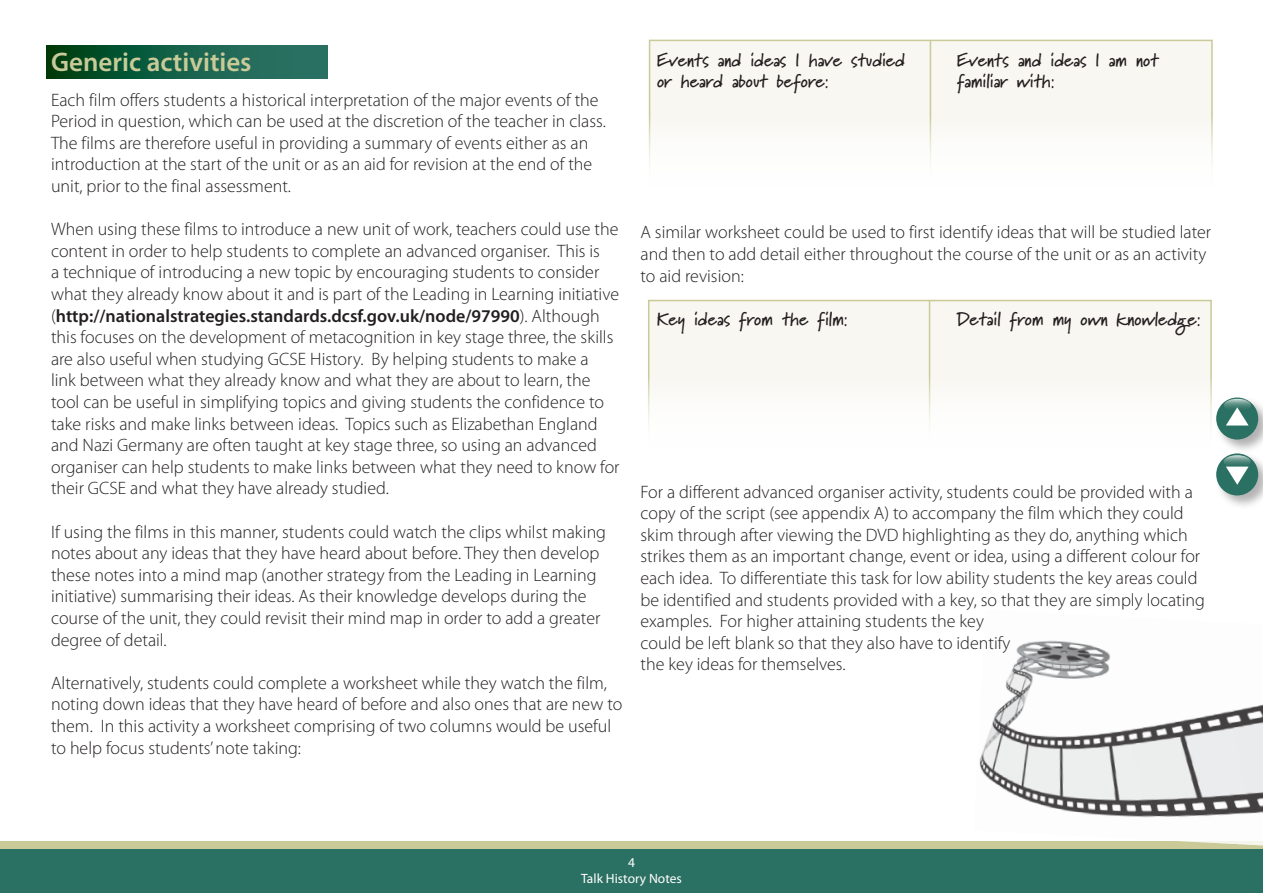
<style>
.page{position:relative;width:1263px;height:893px;background:#fff}
.page>*{position:absolute;margin:0;border:0;box-sizing:border-box;transform-origin:0 0}
.t1{font:600 27px "Myriad Pro";color:#c9ca98}
.t2{font:300 18px/21.6px "Myriad Pro";color:#231f20}
.t3{font:700 18px "Marydale";color:#231f20}
.t4{font:13.5px/16.2px "Myriad Pro";color:#fff;text-align:center}
.s1{font-weight:600}
</style>
<div class="page">
<div style="left:1214px;top:395px;width:49px;height:58px;background:#231f20;opacity:.35"></div>
<div style="left:1216px;top:397px;width:42px;height:42px;background:#2a7063;border-radius:50%"></div>
<div style="left:1214px;top:451px;width:49px;height:58px;background:#231f20;opacity:.34"></div>
<div style="left:1216px;top:453px;width:42px;height:42px;background:#2a7063;border-radius:50%"></div>
<svg style="left:1223px;top:455px;width:28px;height:13px"></svg>
<svg style="left:1226px;top:467px;width:22px;height:18px"></svg>
<svg style="left:1224px;top:399px;width:27px;height:13px"></svg>
<svg style="left:1226px;top:407px;width:22px;height:18px"></svg>
<div style="left:0;top:841px;width:1263px;height:52px;background:#c9ca98"></div>
<svg style="left:47px;top:46px;width:280px;height:32px;background:#145e44"></svg>
<div style="left:649px;top:40px;width:564px;height:148px;background:#f8f7f1;border:2px solid #c9ca98"></div>
<hr style="left:930px;top:40px;width:1px;height:147px;background:#c9ca98">
<div style="left:641px;top:116px;width:580px;height:77px;background:#fff"></div>
<div style="left:648px;top:300px;width:564px;height:148px;background:#f8f7f1;border:2px solid #c9ca98"></div>
<hr style="left:929px;top:301px;width:1px;height:146px;background:#c9ca98">
<div style="left:640px;top:376px;width:572px;height:78px;background:#fff"></div>
<div style="left:0;top:849px;width:1263px;height:44px;background:#2a7063"></div>
<img style="left:979px;top:640px;width:284px;height:206px">
<h1 class="t1" style="left:51px;top:45px;width:202px">Generic activities</h1>
<p class="t2" style="left:51px;top:89px;width:556px">Each film offers students a historical interpretation of the major events of the Period in question, which can be used at the discretion of the teacher in class.<br>The films are therefore useful in providing a summary of events either as an introduction at the start of the unit or as an aid for revision at the end of the unit, prior to the final assessment.</p>
<p class="t2" style="left:51px;top:219px;width:570px">When using these films to introduce a new unit of work, teachers could use the content in order to help students to complete an advanced organiser. This is<br>a technique of introducing a new topic by encouraging students to consider what they already know about it and is part of the Leading in Learning initiative (<span class="s1">http://nationalstrategies.standards.dcsf.gov.uk/node/97990</span>). Although this focuses on the development of metacognition in key stage three, the skills are also useful when studying GCSE History. By helping students to make a<br>link between what they already know and what they are about to learn, the tool can be useful in simplifying topics and giving students the confidence to take risks and make links between ideas. Topics such as Elizabethan England and Nazi Germany are often taught at key stage three, so using an advanced organiser can help students to make links between what they need to know for their GCSE and what they have already studied.</p>
<p class="t2" style="left:51px;top:521px;width:557px">If using the films in this manner, students could watch the clips whilst making notes about any ideas that they have heard about before. They then develop these notes into a mind map (another strategy from the Leading in Learning initiative) summarising their ideas. As their knowledge develops during the course of the unit, they could revisit their mind map in order to add a greater degree of detail.</p>
<p class="t2" style="left:51px;top:672px;width:573px">Alternatively, students could complete a worksheet while they watch the film, noting down ideas that they have heard of before and also ones that are new to them. In this activity a worksheet comprising of two columns would be useful to help focus students’ note taking:</p>
<p class="t3" style="left:657px;top:49px;width:249px">Events and ideas I have studied</p>
<p class="t3" style="left:957px;top:49px;width:203px">Events and ideas I am not</p>
<p class="t3" style="left:657px;top:70px;width:174px">or heard about before:</p>
<p class="t3" style="left:957px;top:70px;width:99px">familiar with:</p>
<p class="t2" style="left:640px;top:222px;width:572px">A similar worksheet could be used to first identify ideas that will be studied later and then to add detail either throughout the course of the unit or as an activity to aid revision:</p>
<p class="t3" style="left:657px;top:308px;width:193px">Key ideas from the film:</p>
<p class="t3" style="left:957px;top:308px;width:245px">Detail from my own knowledge:</p>
<p class="t2" style="left:640px;top:481px;width:566px">For a different advanced organiser activity, students could be provided with a copy of the script (see appendix A) to accompany the film which they could skim through after viewing the DVD highlighting as they do, anything which strikes them as an important change, event or idea, using a different colour for each idea. To differentiate this task for low ability students the key areas could be identified and students provided with a key, so that they are simply locating examples. For higher attaining students the key<br>could be left blank so that they also have to identify<br>the key ideas for themselves.</p>
<p class="t4" style="left:581px;top:854px;width:102px">4<br>Talk History Notes</p>
</div>
